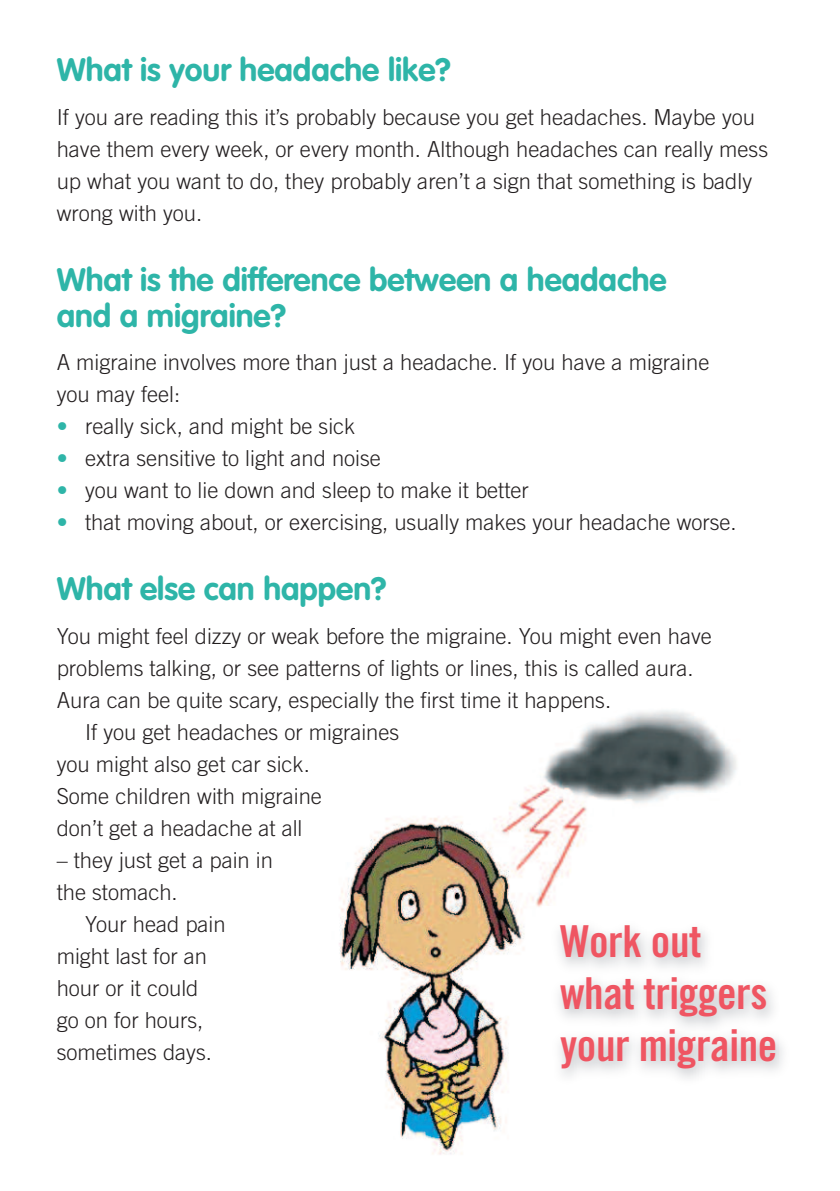
<style>
.page{position:relative;width:840px;height:1191px;background:#fff}
.page>*{position:absolute;margin:0;border:0;box-sizing:border-box;transform-origin:0 0}
.t1{font:44px/52px "Trade Gothic Bold Cond Twenty";letter-spacing:-.01em;color:#ef5562}
.t2{font:700 32px/36px "VAG Rounded";color:#2eb5a8}
.t3{font:300 22px/32px "Trade Gothic";color:#231f20}
.s1{color:#2eb5a8}
</style>
<div class="page">
<img style="left:339px;top:710px;width:398px;height:445px">
<img style="left:542px;top:906px;width:241px;height:224px">
<h2 class="t2" style="left:57px;top:54px;width:395px">What is your headache like?</h2>
<p class="t3" style="left:57px;top:103px;width:712px">If you are reading this it’s probably because you get headaches. Maybe you have them every week, or every month. Although headaches can really mess up what you want to do, they probably aren’t a sign that something is badly wrong with you.</p>
<h2 class="t2" style="left:57px;top:264px;width:611px">What is the difference between a headache and a migraine?</h2>
<p class="t3" style="left:57px;top:348px;width:653px">A migraine involves more than just a headache. If you have a migraine you may feel:</p>
<p class="t3" style="left:57px;top:412px;width:300px"><span class="s1">•</span> really sick, and might be sick</p>
<p class="t3" style="left:57px;top:444px;width:325px"><span class="s1">•</span> extra sensitive to light and noise</p>
<p class="t3" style="left:57px;top:476px;width:473px"><span class="s1">•</span> you want to lie down and sleep to make it better</p>
<p class="t3" style="left:57px;top:508px;width:681px"><span class="s1">•</span> that moving about, or exercising, usually makes your headache worse.</p>
<h2 class="t2" style="left:57px;top:573px;width:331px">What else can happen?</h2>
<p class="t3" style="left:57px;top:621px;width:656px">You might feel dizzy or weak before the migraine. You might even have</p>
<p class="t3" style="left:57px;top:653px;width:638px">problems talking, or see patterns of lights or lines, this is called aura.</p>
<p class="t3" style="left:57px;top:685px;width:555px">Aura can be quite scary, especially the first time it happens.</p>
<p class="t3" style="left:85px;top:717px;width:315px">If you get headaches or migraines</p>
<p class="t3" style="left:57px;top:749px;width:254px">you might also get car sick.</p>
<p class="t3" style="left:57px;top:781px;width:266px">Some children with migraine</p>
<p class="t3" style="left:57px;top:813px;width:247px">don’t get a headache at all</p>
<p class="t3" style="left:57px;top:845px;width:218px">– they just get a pain in</p>
<p class="t3" style="left:57px;top:877px;width:122px">the stomach.</p>
<p class="t3" style="left:85px;top:909px;width:142px">Your head pain</p>
<p class="t3" style="left:57px;top:941px;width:152px">might last for an</p>
<p class="t3" style="left:57px;top:973px;width:143px">hour or it could</p>
<p class="t3" style="left:57px;top:1005px;width:148px">go on for hours,</p>
<p class="t3" style="left:57px;top:1037px;width:157px">sometimes days.</p>
<h1 class="t1" style="left:560px;top:919px;width:218px">Work out what triggers your migraine</h1>
</div>
